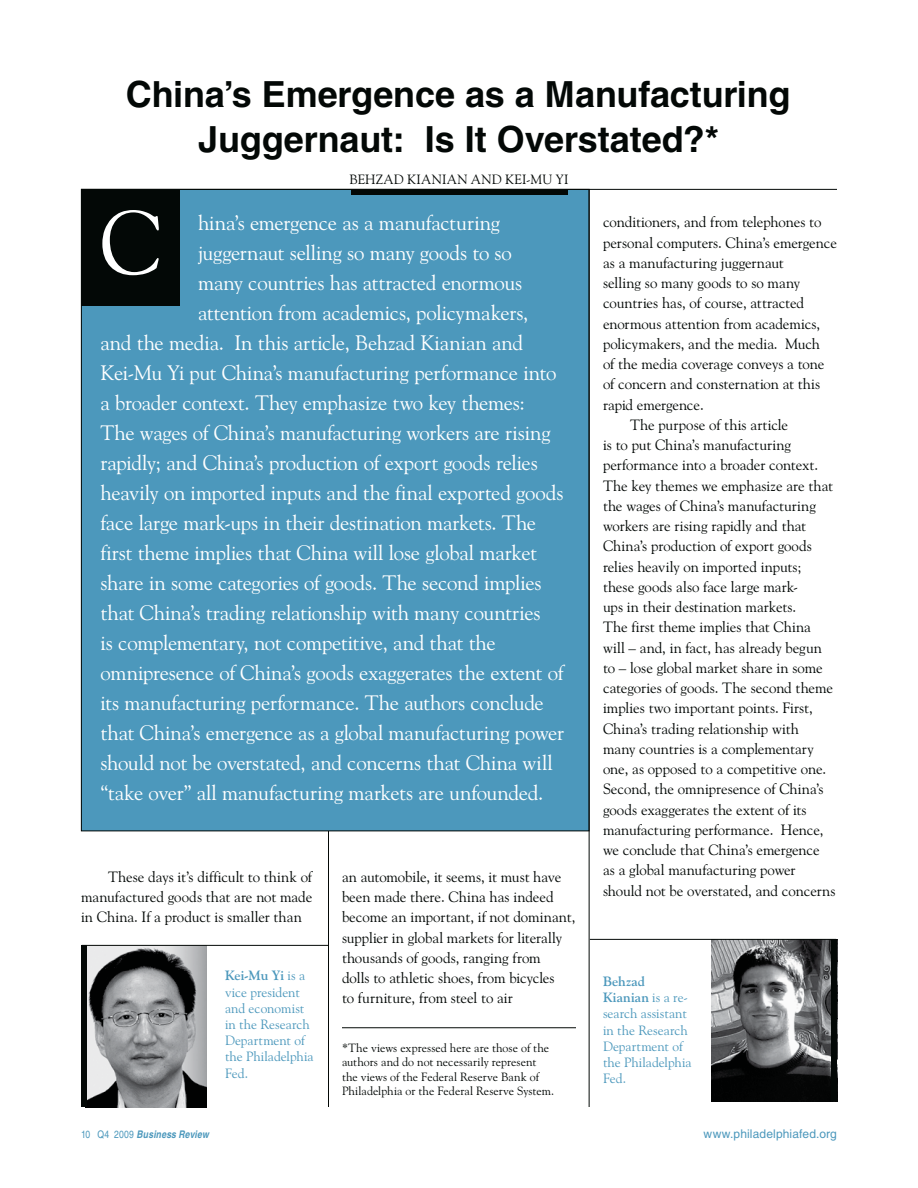
<style>
.page{position:relative;width:918px;height:1188px;background:#fff}
.page>*{position:absolute;margin:0;border:0;box-sizing:border-box;transform-origin:0 0}
.t1{font:90px "Goudy Old Style BT";color:#fff}
.t2{font:700 36px/45px "Helvetica";letter-spacing:-.005em;color:#030806;text-align:center}
.t3{font:21px "Goudy Old Style BT";letter-spacing:-.01em;color:#fff}
.t4{font:15px/20.2px "Goudy Old Style BT";color:#030806;text-align:justify}
.t5{font:13.5px/16.2px "Goudy Old Style BT";color:#4c98bc}
.t6{font:13.5px "Goudy Old Style BT";letter-spacing:.015em;color:#030806}
.t7{font:12px/14.4px "Goudy Old Style BT";color:#030806}
.t8{font:12px "Helvetica";letter-spacing:.01em;color:#4c98bc}
.t9{font:italic 700 condensed 10.5px "Helvetica";letter-spacing:.015em;color:#4c98bc}
.s1{font-weight:700}
.s2{font-weight:400;font-style:normal}
</style>
<div class="page">
<img style="left:87px;top:946px;width:120px;height:161px">
<hr style="left:328px;top:189px;width:1px;height:918px;background:#030806">
<div style="left:81px;top:189px;width:508px;height:642px;background:#4c98bc"></div>
<div style="left:81px;top:189px;width:99px;height:117px;background:#030806"></div>
<hr style="left:81px;top:189px;width:756px;height:1px;background:#030806">
<div style="left:351px;top:189px;width:217px;height:6px;background:#030806"></div>
<hr style="left:82px;top:945px;width:246px;height:1px;background:#030806">
<div style="left:81px;top:945px;width:6px;height:162px;background:#030806"></div>
<hr style="left:589px;top:189px;width:1px;height:918px;background:#030806">
<hr style="left:342px;top:1027px;width:234px;height:1px;background:#030806">
<img style="left:711px;top:940px;width:120px;height:161px">
<hr style="left:590px;top:939px;width:246px;height:1px;background:#030806">
<div style="left:831px;top:939px;width:6px;height:162px;background:#030806"></div>
<h2 class="t2" style="left:126px;top:76px;width:666px">China’s Emergence as a Manufacturing<br>Juggernaut: Is It Overstated?*</h2>
<p class="t6" style="left:350px;top:174px;width:220px">BEHZAD KIANIAN AND KEI-MU YI</p>
<h1 class="t1" style="left:100px;top:207px;width:63px">C</h1>
<h3 class="t3" style="left:198px;top:215px;width:304px">hina’s emergence as a manufacturing</h3>
<h3 class="t3" style="left:198px;top:245px;width:315px">juggernaut selling so many goods to so</h3>
<h3 class="t3" style="left:198px;top:275px;width:326px">many countries has attracted enormous</h3>
<h3 class="t3" style="left:198px;top:305px;width:332px">attention from academics, policymakers,</h3>
<h3 class="t3" style="left:100px;top:335px;width:424px">and the media. In this article, Behzad Kianian and</h3>
<h3 class="t3" style="left:100px;top:365px;width:458px">Kei-Mu Yi put China’s manufacturing performance into</h3>
<h3 class="t3" style="left:100px;top:395px;width:426px">a broader context. They emphasize two key themes:</h3>
<h3 class="t3" style="left:100px;top:425px;width:452px">The wages of China’s manufacturing workers are rising</h3>
<h3 class="t3" style="left:100px;top:455px;width:439px">rapidly; and China’s production of export goods relies</h3>
<h3 class="t3" style="left:100px;top:485px;width:465px">heavily on imported inputs and the final exported goods</h3>
<h3 class="t3" style="left:100px;top:515px;width:437px">face large mark-ups in their destination markets. The</h3>
<h3 class="t3" style="left:100px;top:545px;width:438px">first theme implies that China will lose global market</h3>
<h3 class="t3" style="left:100px;top:575px;width:443px">share in some categories of goods. The second implies</h3>
<h3 class="t3" style="left:100px;top:605px;width:442px">that China’s trading relationship with many countries</h3>
<h3 class="t3" style="left:100px;top:635px;width:397px">is complementary, not competitive, and that the</h3>
<h3 class="t3" style="left:100px;top:665px;width:464px">omnipresence of China’s goods exaggerates the extent of</h3>
<h3 class="t3" style="left:100px;top:695px;width:445px">its manufacturing performance. The authors conclude</h3>
<h3 class="t3" style="left:100px;top:725px;width:465px">that China’s emergence as a global manufacturing power</h3>
<h3 class="t3" style="left:100px;top:755px;width:454px">should not be overstated, and concerns that China will</h3>
<h3 class="t3" style="left:100px;top:785px;width:444px">“take over” all manufacturing markets are unfounded.</h3>
<p class="t4" style="left:603px;top:213px;width:220px">conditioners, and from telephones to</p>
<p class="t4" style="left:603px;top:233px;width:236px">personal computers. China’s emergence</p>
<p class="t4" style="left:603px;top:254px;width:182px">as a manufacturing juggernaut</p>
<p class="t4" style="left:603px;top:274px;width:199px">selling so many goods to so many</p>
<p class="t4" style="left:603px;top:294px;width:203px">countries has, of course, attracted</p>
<p class="t4" style="left:603px;top:314px;width:219px">enormous attention from academics,</p>
<p class="t4" style="left:603px;top:335px;width:218px">policymakers, and the media. Much</p>
<p class="t4" style="left:603px;top:355px;width:223px">of the media coverage conveys a tone</p>
<p class="t4" style="left:603px;top:375px;width:219px">of concern and consternation at this</p>
<p class="t4" style="left:603px;top:395px;width:102px">rapid emergence.</p>
<p class="t4" style="left:630px;top:416px;width:160px">The purpose of this article</p>
<p class="t4" style="left:603px;top:436px;width:190px">is to put China’s manufacturing</p>
<p class="t4" style="left:603px;top:456px;width:217px">performance into a broader context.</p>
<p class="t4" style="left:603px;top:476px;width:232px">The key themes we emphasize are that</p>
<p class="t4" style="left:603px;top:497px;width:214px">the wages of China’s manufacturing</p>
<p class="t4" style="left:603px;top:517px;width:205px">workers are rising rapidly and that</p>
<p class="t4" style="left:603px;top:537px;width:211px">China’s production of export goods</p>
<p class="t4" style="left:603px;top:557px;width:200px">relies heavily on imported inputs;</p>
<p class="t4" style="left:603px;top:578px;width:197px">these goods also face large mark-</p>
<p class="t4" style="left:603px;top:598px;width:195px">ups in their destination markets.</p>
<p class="t4" style="left:603px;top:618px;width:210px">The first theme implies that China</p>
<p class="t4" style="left:603px;top:638px;width:220px">will – and, in fact, has already begun</p>
<p class="t4" style="left:603px;top:659px;width:221px">to – lose global market share in some</p>
<p class="t4" style="left:603px;top:679px;width:232px">categories of goods. The second theme</p>
<p class="t4" style="left:603px;top:699px;width:211px">implies two important points. First,</p>
<p class="t4" style="left:603px;top:719px;width:197px">China’s trading relationship with</p>
<p class="t4" style="left:603px;top:740px;width:212px">many countries is a complementary</p>
<p class="t4" style="left:603px;top:760px;width:225px">one, as opposed to a competitive one.</p>
<p class="t4" style="left:603px;top:780px;width:222px">Second, the omnipresence of China’s</p>
<p class="t4" style="left:603px;top:800px;width:205px">goods exaggerates the extent of its</p>
<p class="t4" style="left:603px;top:821px;width:222px">manufacturing performance. Hence,</p>
<p class="t4" style="left:603px;top:841px;width:218px">we conclude that China’s emergence</p>
<p class="t4" style="left:603px;top:861px;width:194px">as a global manufacturing power</p>
<p class="t4" style="left:603px;top:881px;width:234px">should not be overstated, and concerns</p>
<p class="t4" style="left:81px;top:868px;width:233px;text-indent:27px">These days it’s difficult to think of manufactured goods that are not made in China. If a product is smaller than</p>
<p class="t4" style="left:342px;top:868px;width:235px;text-align:left">an automobile, it seems, it must have been made there. China has indeed become an important, if not dominant, supplier in global markets for literally thousands of goods, ranging from<br>dolls to athletic shoes, from bicycles<br>to furniture, from steel to air</p>
<p class="t5" style="left:225px;top:969px;width:90px"><span class="s1">Kei-Mu Yi</span> is a vice president and economist in the Research<br>Department of the Philadelphia<br>Fed.</p>
<p class="t5" style="left:603px;top:974px;width:90px"><span class="s1">Behzad<br>Kianian</span> is a re&shy;search assistant in the Research<br>Department of the Philadelphia<br>Fed.</p>
<p class="t7" style="left:342px;top:1042px;width:213px">*The views expressed here are those of the authors and do not necessarily represent the views of the Federal Reserve Bank of Philadelphia or the Federal Reserve System.</p>
<p class="t9" style="left:81px;top:1131px;width:129px"><span class="s2">10 Q4 2009</span> Business Review</p>
<p class="t8" style="left:704px;top:1129px;width:135px">www.philadelphiafed.org</p>
</div>
